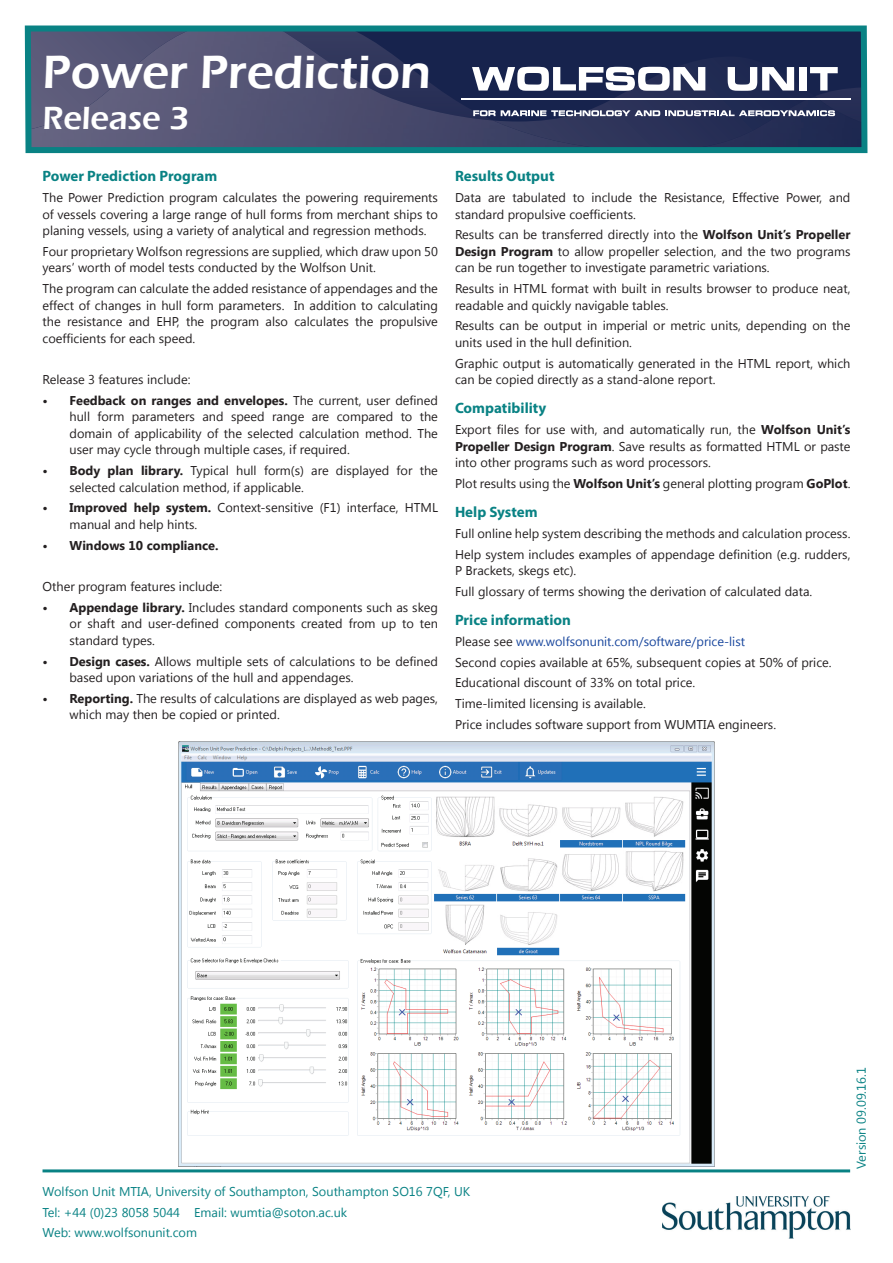
<style>
.page{position:relative;width:893px;height:1263px;background:#fff}
.page>*{position:absolute;margin:0;border:0;box-sizing:border-box;transform-origin:0 0}
.t1{font:600 48px "Eras ITC";color:#fff}
.t2{font:600 33px "Eras ITC";color:#fff}
.t3{font:700 15px "Myriad Pro";color:#098284}
.t4{font:12.75px/16.5px "Segoe UI";color:#231f20}
.t5{font:12.75px/20.7px "Segoe UI";color:#098284}
.t6{font:700 12.75px "Segoe UI";color:#231f20}
.s1{font-weight:700}
.s2{color:#18469d}
</style>
<div class="page">
<img style="left:662px;top:1197px;width:188px;height:41px">
<hr style="left:43px;top:1169px;width:807px;height:3px;background:#098284">
<svg style="left:24px;top:25px;width:844px;height:129px;background:#384a6a"></svg>
<svg style="left:472px;top:67px;width:233px;height:24px"></svg>
<svg style="left:728px;top:67px;width:66px;height:24px"></svg>
<div style="left:799px;top:67px;width:7px;height:24px;background:#fff"></div>
<svg style="left:810px;top:67px;width:28px;height:24px"></svg>
<svg style="left:473px;top:110px;width:362px;height:6px"></svg>
<hr style="left:461px;top:98px;width:389px;height:1px;background:#fff">
<img style="left:178px;top:741px;width:537px;height:425px">
<h1 class="t1" style="left:43px;top:45px;width:390px">Power Prediction</h1>
<h2 class="t2" style="left:43px;top:99px;width:148px">Release 3</h2>
<p class="t3" style="left:43px;top:166px;width:176px">Power Prediction Program</p>
<p class="t4" style="left:43px;top:189px;width:397px;text-align:justify">The Power Prediction program calculates the powering requirements of vessels covering a large range of hull forms from merchant ships to planing vessels, using a variety of analytical and regression methods.</p>
<p class="t4" style="left:43px;top:242px;width:397px">Four proprietary Wolfson regressions are supplied, which draw upon 50 years’ worth of model tests conducted by the Wolfson Unit.</p>
<p class="t4" style="left:43px;top:280px;width:397px;text-align:justify">The program can calculate the added resistance of appendages and the effect of changes in hull form parameters. In addition to calculating the resistance and EHP, the program also calculates the propulsive coefficients for each speed.</p>
<p class="t4" style="left:43px;top:371px;width:150px">Release 3 features include:</p>
<p class="t4" style="left:70px;top:392px;width:370px;text-align:justify;text-indent:-27px"><span class="s1">• Feedback on ranges and envelopes.</span> The current, user defined hull form parameters and speed range are compared to the domain of applicability of the selected calculation method. The user may cycle through multiple cases, if required.</p>
<p class="t4" style="left:70px;top:462px;width:370px;text-indent:-27px"><span class="s1">• Body plan library.</span> Typical hull form(s) are displayed for the selected calculation method, if applicable.</p>
<p class="t4" style="left:70px;top:499px;width:370px;text-indent:-27px"><span class="s1">• Improved help system.</span> Context-sensitive (F1) interface, HTML manual and help hints.</p>
<p class="t6" style="left:43px;top:536px;width:178px">• Windows 10 compliance.</p>
<p class="t4" style="left:43px;top:578px;width:181px">Other program features include:</p>
<p class="t4" style="left:70px;top:599px;width:370px;text-align:justify;text-indent:-27px"><span class="s1">• Appendage library.</span> Includes standard components such as skeg or shaft and user-defined components created from up to ten standard types.</p>
<p class="t4" style="left:70px;top:652px;width:370px;text-indent:-27px"><span class="s1">• Design cases.</span> Allows multiple sets of calculations to be defined based upon variations of the hull and appendages.</p>
<p class="t4" style="left:70px;top:690px;width:370px;text-indent:-27px"><span class="s1">• Reporting.</span> The results of calculations are displayed as web pages, which may then be copied or printed.</p>
<p class="t3" style="left:455px;top:166px;width:101px">Results Output</p>
<p class="t4" style="left:455px;top:189px;width:397px">Data are tabulated to include the Resistance, Effective Power, and standard propulsive coefficients.</p>
<p class="t4" style="left:455px;top:226px;width:397px;text-align:justify">Results can be transferred directly into the <span class="s1">Wolfson Unit’s Propeller Design Program</span> to allow propeller selection, and the two programs can be run together to investigate parametric variations.</p>
<p class="t4" style="left:455px;top:280px;width:397px">Results in HTML format with built in results browser to produce neat, readable and quickly navigable tables.</p>
<p class="t4" style="left:455px;top:317px;width:397px">Results can be output in imperial or metric units, depending on the units used in the hull definition.</p>
<p class="t4" style="left:455px;top:354px;width:397px">Graphic output is automatically generated in the HTML report, which can be copied directly as a stand-alone report.</p>
<p class="t3" style="left:455px;top:399px;width:93px">Compatibility</p>
<p class="t4" style="left:455px;top:421px;width:397px;text-align:justify">Export files for use with, and automatically run, the <span class="s1">Wolfson Unit’s Propeller Design Program</span>. Save results as formatted HTML or paste into other programs such as word processors.</p>
<p class="t4" style="left:455px;top:475px;width:397px">Plot results using the <span class="s1">Wolfson Unit’s</span> general plotting program <span class="s1">GoPlot</span>.</p>
<p class="t3" style="left:455px;top:502px;width:84px">Help System</p>
<p class="t4" style="left:455px;top:522px;width:397px;line-height:20.7px">Full online help system describing the methods and calculation process.<br>Help system includes examples of appendage definition (e.g. rudders,</p>
<p class="t4" style="left:455px;top:560px;width:359px;line-height:20.7px">P Brackets, skegs etc).<br>Full glossary of terms showing the derivation of calculated data.</p>
<p class="t3" style="left:455px;top:610px;width:117px">Price information</p>
<p class="t4" style="left:455px;top:630px;width:378px;line-height:20.7px">Please see <span class="s2">www.wolfsonunit.com/software/price-list<br></span>Second copies available at 65%, subsequent copies at 50% of price.<br>Educational discount of 33% on total price.<br>Time-limited licensing is available.<br>Price includes software support from WUMTIA engineers.</p>
<p class="t5" style="left:850px;top:1169px;width:103px;rotate:-90deg">Version 09.09.16.1</p>
<p class="t5" style="left:43px;top:1180px;width:429px">Wolfson Unit MTIA, University of Southampton, Southampton SO16 7QF, UK<br>Tel: +44 (0)23 8058 5044 Email: wumtia@soton.ac.uk<br>Web: www.wolfsonunit.com</p>
</div>
